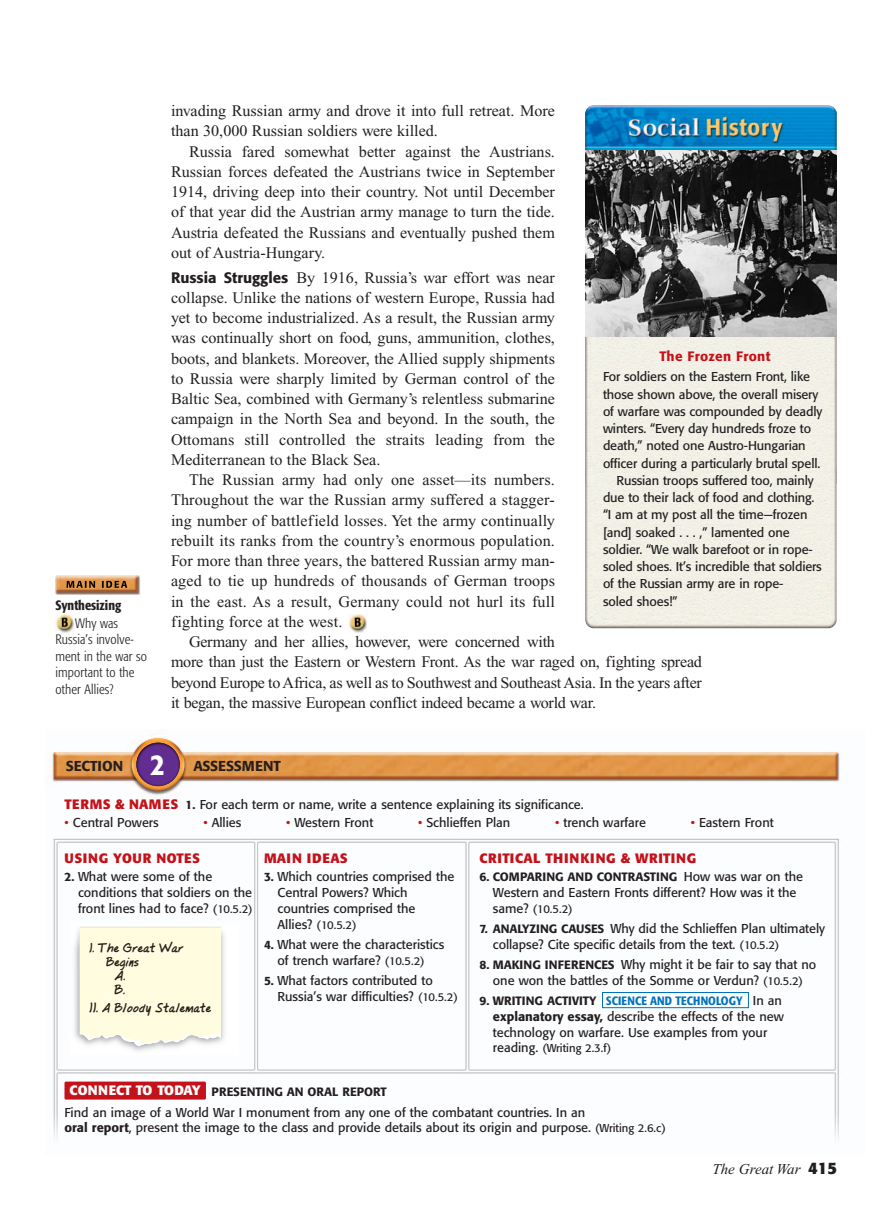
<style>
.page{position:relative;width:891px;height:1222px;background:#fff}
.page>*{position:absolute;margin:0;border:0;box-sizing:border-box;transform-origin:0 0}
.t1{font:500 condensed 30px "Formata";color:#fff}
.t2{font:16.2px/20.2px "Times New Roman";letter-spacing:-.015em;color:#231f20;text-align:justify}
.t3{font:italic 15px "Times New Roman";color:#231f20}
.t4{font:500 14.25px "Formata";color:#231f20}
.t5{font:300 condensed 13.5px/16.5px "Formata";letter-spacing:.01em;color:#231f20}
.t6{font:700 13.5px "Formata";letter-spacing:.045em;color:#c4121a}
.t7{font:700 13.5px "Formata";color:#fff}
.t8{font:500 13.5px "Formata";letter-spacing:.025em;color:#c4121a}
.t9{font:500 condensed 13.5px "Formata";color:#231f20}
.t10{font:700 13.5px "Formata";letter-spacing:.025em;color:#c4121a}
.t11{font:12.75px/15.8px "Formata";color:#231f20}
.t12{font:700 12.6px/14.1px "Lazyvermont";color:#211e17}
.t13{font:700 12.15px/14.1px "Lazyvermont";letter-spacing:.03em;color:#211e17}
.t14{font:500 12px "Formata";color:#231f20}
.t15{font:500 condensed 12px "Formata";letter-spacing:.01em;color:#0072bc}
.t16{font:11.25px "Formata";color:#231f20}
.s1{font-family:"Formata";font-weight:500;font-size:15px}
.s2{font-weight:700;font-size:13.5px;color:#c4121a}
.s3{font-weight:500;font-size:12px}
.s4{color:#c4121a}
.s5{font-size:11.25px}
.s6{font-size:12.75px}
.s7{font-weight:400;font-size:12.75px}
.s8{font-size:12.6px}
.s9{font-weight:500}
.s10{font-family:"Formata";font-weight:700;font-style:normal;font-size:16.5px}
</style>
<div class="page">
<img style="left:349px;top:615px;width:18px;height:18px">
<img style="left:56px;top:614px;width:18px;height:18px">
<img style="left:56px;top:575px;width:85px;height:20px">
<img style="left:66px;top:581px;width:61px;height:7px">
<img style="left:52px;top:737px;width:789px;height:402px">
<img style="left:54px;top:752px;width:783px;height:26px">
<img style="left:132px;top:738px;width:53px;height:53px;border-radius:50%">
<img style="left:136px;top:743px;width:44px;height:43px;border-radius:50%">
<img style="left:73px;top:1100px;width:72px;height:4px">
<svg style="left:80px;top:1111px;width:13px;height:9px"></svg>
<img style="left:96px;top:1106px;width:44px;height:18px">
<div style="left:602px;top:992px;width:147px;height:16px;border:1px solid #0072bc"></div>
<div style="left:64px;top:1082px;width:142px;height:18px;background:#c4121a;border-radius:2px"></div>
<img style="left:585px;top:105px;width:252px;height:364px">
<img style="left:585px;top:469px;width:252px;height:159px">
<div style="left:70px;top:924px;width:168px;height:130px;background:#fff"></div>
<img style="left:74px;top:927px;width:151px;height:124px">
<svg style="left:80px;top:926px;width:141px;height:1px"></svg>
<svg style="left:80px;top:928px;width:141px;height:118px;background:#fcfae0"></svg>
<hr style="left:80px;top:927px;width:141px;height:1px;background:#e7e5cb">
<div style="left:90px;top:943px;width:29px;height:9px;background:#fffce0"></div>
<div style="left:123px;top:941px;width:61px;height:11px;background:#fffce0"></div>
<div style="left:106px;top:957px;width:33px;height:13px;background:#fffce0"></div>
<div style="left:106px;top:970px;width:19px;height:10px;background:#fffce0"></div>
<div style="left:106px;top:984px;width:19px;height:10px;background:#fffce0"></div>
<div style="left:90px;top:1003px;width:8px;height:10px;background:#fffce0"></div>
<div style="left:102px;top:1003px;width:109px;height:13px;background:#fffce0"></div>
<img style="left:585px;top:150px;width:252px;height:187px">
<p class="t9" style="left:56px;top:599px;width:67px">Synthesizing</p>
<p class="t5" style="left:56px;top:616px;width:93px;text-indent:20px">Why was<br>Russia’s involve&shy;ment in the war so important to the other Allies?</p>
<p class="t2" style="left:171px;top:102px;width:385px">invading Russian army and drove it into full retreat. More than 30,000 Russian soldiers were killed.</p>
<p class="t2" style="left:171px;top:143px;width:386px;text-indent:18px">Russia fared somewhat better against the Austrians.<br>Russian forces defeated the Austrians twice in September 1914, driving deep into their country. Not until December of that year did the Austrian army manage to turn the tide.<br>Austria defeated the Russians and eventually pushed them out of Austria-Hungary.</p>
<p class="t2" style="left:171px;top:269px;width:386px"><span class="s1">Russia Struggles</span> By 1916, Russia’s war effort was near collapse. Unlike the nations of western Europe, Russia had yet to become industrialized. As a result, the Russian army was continually short on food, guns, ammunition, clothes, boots, and blankets. Moreover, the Allied supply shipments to Russia were sharply limited by German control of the Baltic Sea, combined with Germany’s relentless submarine campaign in the North Sea and beyond. In the south, the Ottomans still controlled the straits leading from the Mediterranean to the Black Sea.</p>
<p class="t2" style="left:171px;top:471px;width:386px;text-indent:18px">The Russian army had only one asset—its numbers.<br>Throughout the war the Russian army suffered a stagger&shy;ing number of battlefield losses. Yet the army continually rebuilt its ranks from the country’s enormous population.<br>For more than three years, the battered Russian army man&shy;aged to tie up hundreds of thousands of German troops in the east. As a result, Germany could not hurl its full fighting force at the west.</p>
<p class="t2" style="left:171px;top:633px;width:532px;text-align:left;text-indent:18px">Germany and her allies, however, were concerned with<br>more than just the Eastern or Western Front. As the war raged on, fighting spread beyond Europe to Africa, as well as to Southwest and Southeast Asia. In the years after it began, the massive European conflict indeed became a world war.</p>
<p class="t8" style="left:659px;top:350px;width:113px">The Frozen Front</p>
<p class="t11" style="left:603px;top:370px;width:209px">For soldiers on the Eastern Front, like</p>
<p class="t11" style="left:603px;top:387px;width:217px">those shown above, the overall misery</p>
<p class="t11" style="left:603px;top:405px;width:221px">of warfare was compounded by deadly</p>
<p class="t11" style="left:603px;top:422px;width:210px">winters. “Every day hundreds froze to</p>
<p class="t11" style="left:603px;top:439px;width:204px">death,” noted one Austro-Hungarian</p>
<p class="t11" style="left:603px;top:456px;width:219px">officer during a particularly brutal spell.</p>
<p class="t11" style="left:616px;top:474px;width:199px">Russian troops suffered too, mainly</p>
<p class="t11" style="left:603px;top:491px;width:213px">due to their lack of food and clothing.</p>
<p class="t11" style="left:603px;top:508px;width:206px">“I am at my post all the time—frozen</p>
<p class="t11" style="left:603px;top:525px;width:188px">[and] soaked . . . ,” lamented one</p>
<p class="t11" style="left:603px;top:543px;width:211px">soldier. “We walk barefoot or in rope-</p>
<p class="t11" style="left:603px;top:560px;width:220px">soled shoes. It’s incredible that soldiers</p>
<p class="t11" style="left:603px;top:577px;width:182px">of the Russian army are in rope-</p>
<p class="t11" style="left:603px;top:594px;width:76px">soled shoes!”</p>
<h1 class="t1" style="left:150px;top:752px;width:16px">2</h1>
<p class="t4" style="left:66px;top:760px;width:59px">SECTION</p>
<p class="t4" style="left:193px;top:760px;width:89px">ASSESSMENT</p>
<p class="t11" style="left:64px;top:797px;width:521px"><span class="s2">TERMS &amp; NAMES</span> <span class="s3">1.</span> For each term or name, write a sentence explaining its significance.</p>
<p class="t11" style="left:65px;top:816px;width:96px"><span class="s4">•</span> Central Powers</p>
<p class="t11" style="left:203px;top:816px;width:40px"><span class="s4">•</span> Allies</p>
<p class="t11" style="left:286px;top:816px;width:89px"><span class="s4">•</span> Western Front</p>
<p class="t11" style="left:418px;top:816px;width:94px"><span class="s4">•</span> Schlieffen Plan</p>
<p class="t11" style="left:555px;top:816px;width:93px"><span class="s4">•</span> trench warfare</p>
<p class="t11" style="left:691px;top:816px;width:85px"><span class="s4">•</span> Eastern Front</p>
<p class="t6" style="left:64px;top:852px;width:137px">USING YOUR NOTES</p>
<p class="t11" style="left:78px;top:870px;width:176px;text-indent:-14px"><span class="s3">2.</span> What were some of the conditions that soldiers on the front lines had to face? <span class="s5">(10.5.2)</span></p>
<p class="t10" style="left:264px;top:852px;width:85px">MAIN IDEAS</p>
<p class="t11" style="left:278px;top:870px;width:178px;text-indent:-14px"><span class="s3">3.</span> Which countries comprised the<br>Central Powers? Which countries comprised the</p>
<p class="t16" style="left:278px;top:919px;width:80px"><span class="s6">Allies?</span> (10.5.2)</p>
<p class="t11" style="left:264px;top:937px;width:182px;text-align:center"><span class="s3">4.</span> What were the characteristics of trench warfare? <span class="s5">(10.5.2)</span></p>
<p class="t11" style="left:278px;top:973px;width:182px;text-indent:-14px"><span class="s3">5.</span> What factors contributed to<br>Russia’s war difficulties? <span class="s5">(10.5.2)</span></p>
<p class="t6" style="left:479px;top:852px;width:218px">CRITICAL THINKING &amp; WRITING</p>
<p class="t14" style="left:479px;top:872px;width:325px">6. COMPARING AND CONTRASTING <span class="s7">How was war on the</span></p>
<p class="t11" style="left:493px;top:886px;width:305px">Western and Eastern Fronts different? How was it the</p>
<p class="t16" style="left:493px;top:904px;width:81px"><span class="s6">same?</span> (10.5.2)</p>
<p class="t11" style="left:493px;top:922px;width:334px;text-indent:-13px"><span class="s3">7. ANALYZING CAUSES</span> Why did the Schlieffen Plan ultimately collapse? Cite specific details from the text. <span class="s5">(10.5.2)</span></p>
<p class="t11" style="left:479px;top:958px;width:339px;text-align:center"><span class="s3">8. MAKING INFERENCES</span> Why might it be fair to say that no one won the battles of the Somme or Verdun? <span class="s5">(10.5.2)</span></p>
<p class="t14" style="left:479px;top:995px;width:119px">9. WRITING ACTIVITY</p>
<p class="t13" style="left:106px;top:942px;width:79px;text-indent:-17px">I. The Great War<br>Begins</p>
<p class="t12" style="left:115px;top:970px;width:12px">A.<br>B.</p>
<p class="t13" style="left:90px;top:1003px;width:123px"><span class="s8">II.</span> A Bloody Stalemate</p>
<p class="t15" style="left:606px;top:995px;width:138px">SCIENCE AND TECHNOLOGY</p>
<p class="t11" style="left:493px;top:994px;width:293px;text-indent:260px">In an <span class="s9">explanatory essay,</span> describe the effects of the new technology on warfare. Use examples from your</p>
<p class="t16" style="left:493px;top:1043px;width:120px"><span class="s6">reading.</span> (Writing 2.3.f)</p>
<p class="t7" style="left:70px;top:1084px;width:133px">CONNECT TO TODAY</p>
<p class="t14" style="left:212px;top:1087px;width:177px">PRESENTING AN ORAL REPORT</p>
<p class="t11" style="left:64px;top:1105px;width:603px">Find an image of a World War I monument from any one of the combatant countries. In an<br><span class="s9">oral report</span>, present the image to the class and provide details about its origin and purpose. <span class="s5">(Writing 2.6.c)</span></p>
<p class="t3" style="left:712px;top:1164px;width:126px">The Great War <span class="s10">415</span></p>
</div>
